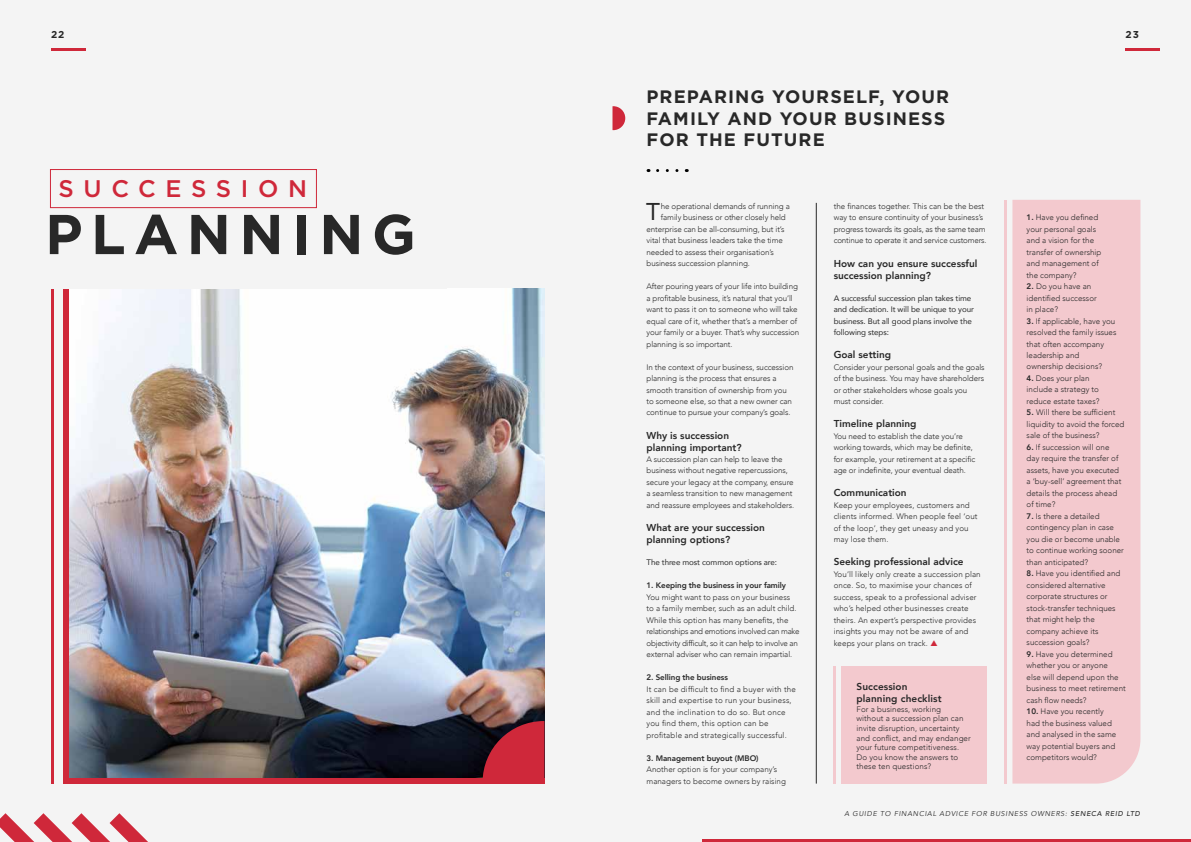
<style>
.page{position:relative;width:1191px;height:842px;background:#f4f4f4}
.page>*{position:absolute;margin:0;border:0;box-sizing:border-box;transform-origin:0 0}
.t1{font:700 56px "Gotham HTF";letter-spacing:.15em;color:#282828}
.t2{font:24.2px "Avenir";color:#282828}
.t3{font:500 24px "Gotham HTF";letter-spacing:.4em;color:#cf283a}
.t4{font:700 18px/21.6px "Gotham HTF";letter-spacing:.06em;color:#282828}
.t5{font:800 10px/12px "Avenir";color:#282828}
.t6{font:700 10px "Gotham HTF";color:#282828}
.t7{font:300 8px/11.5px "Avenir";color:#282828}
.t8{font:300 8px/11.5px "Avenir";letter-spacing:.02em;color:#282828}
.t9{font:300 8px/11.5px "Avenir";letter-spacing:-.02em;color:#282828}
.t10{font:8px/11.5px "Avenir";letter-spacing:-.01em;color:#282828}
.t11{font:800 8px "Avenir";letter-spacing:-.01em;color:#282828}
.t12{font:italic 7px "Avenir";letter-spacing:.1em;color:#282828}
.s1{font-weight:800}
.s2{font-weight:500}
</style>
<div class="page">
<svg style="left:612px;top:106px;width:13px;height:24px"></svg>
<svg style="left:657px;top:169px;width:30px;height:3px"></svg>
<hr style="left:816px;top:203px;width:1px;height:581px;background:#282828">
<hr style="left:51px;top:49px;width:34px;height:2px;background:#cf283a">
<hr style="left:1125px;top:49px;width:34px;height:2px;background:#cf283a">
<hr style="left:1003px;top:200px;width:3px;height:584px;background:#f3c9ce">
<div style="left:1012px;top:200px;width:128px;height:584px;background:#f3c9ce"></div>
<div style="left:842px;top:666px;width:144px;height:118px;background:#f3c9ce"></div>
<hr style="left:833px;top:666px;width:3px;height:118px;background:#f3c9ce">
<img style="left:69px;top:289px;width:475px;height:489px">
<hr style="left:51px;top:212px;width:3px;height:572px;background:#cf283a">
<div style="left:63px;top:212px;width:6px;height:572px;background:#cf283a"></div>
<div style="left:63px;top:778px;width:481px;height:6px;background:#cf283a"></div>
<div style="left:0;top:169px;width:446px;height:120px;background:#f4f4f4"></div>
<div style="left:50px;top:169px;width:267px;height:39px;border:1px solid #cf283a"></div>
<svg style="left:482px;top:721px;width:62px;height:57px;background:#a42433"></svg>
<svg style="left:0;top:813px;width:148px;height:29px"></svg>
<hr style="left:702px;top:839px;width:489px;height:3px;background:#cf283a">
<p class="t6" style="left:51px;top:29px;width:15px">22</p>
<p class="t6" style="left:1125px;top:29px;width:15px">23</p>
<h3 class="t3" style="left:59px;top:175px;width:250px">SUCCESSION</h3>
<h1 class="t1" style="left:45px;top:202px;width:372px">PLANNING</h1>
<h3 class="t4" style="left:646px;top:86px;width:304px">PREPARING YOURSELF, YOUR<br>FAMILY AND YOUR BUSINESS<br>FOR THE FUTURE</h3>
<h2 class="t2" style="left:646px;top:192px;width:15px">T</h2>
<p class="t7" style="left:661px;top:200px;width:130px">he operational demands of running a</p>
<p class="t7" style="left:661px;top:212px;width:126px">family business or other closely held</p>
<p class="t7" style="left:646px;top:223px;width:139px">enterprise can be all-consuming, but it’s</p>
<p class="t7" style="left:646px;top:234px;width:138px">vital that business leaders take the time</p>
<p class="t7" style="left:646px;top:246px;width:129px">needed to assess their organisation’s</p>
<p class="t7" style="left:646px;top:257px;width:105px">business succession planning.</p>
<p class="t7" style="left:646px;top:280px;width:154px">After pouring years of your life into building a profitable business, it’s natural that you’ll want to pass it on to someone who will take equal care of it, whether that’s a member of your family or a buyer. That’s why succession planning is so important.</p>
<p class="t7" style="left:646px;top:361px;width:148px">In the context of your business, succession planning is the process that ensures a smooth transition of ownership from you to someone else, so that a new owner can continue to pursue your company’s goals.</p>
<p class="t5" style="left:646px;top:430px;width:97px">Why is succession planning important?</p>
<p class="t7" style="left:646px;top:453px;width:149px">A succession plan can help to leave the business without negative repercussions, secure your legacy at the company, ensure a seamless transition to new management and reassure employees and stakeholders.</p>
<p class="t5" style="left:646px;top:522px;width:120px">What are your succession planning options?</p>
<p class="t10" style="left:646px;top:556px;width:132px">The three most common options are:</p>
<p class="t11" style="left:646px;top:579px;width:141px">1. Keeping the business in your family</p>
<p class="t7" style="left:646px;top:591px;width:155px">You might want to pass on your business to a family member, such as an adult child.<br>While this option has many benefits, the relationships and emotions involved can make objectivity difficult, so it can help to involve an external adviser who can remain impartial.</p>
<p class="t11" style="left:646px;top:671px;width:83px">2. Selling the business</p>
<p class="t8" style="left:646px;top:683px;width:151px">It can be difficult to find a buyer with the skill and expertise to run your business, and the inclination to do so. But once you find them, this option can be profitable and strategically successful.</p>
<p class="t11" style="left:646px;top:751px;width:114px">3. Management buyout (MBO)</p>
<p class="t7" style="left:646px;top:763px;width:141px">Another option is for your company’s managers to become owners by raising</p>
<p class="t9" style="left:833px;top:200px;width:154px">the finances together. This can be the best way to ensure continuity of your business’s progress towards its goals, as the same team continue to operate it and service customers.</p>
<p class="t5" style="left:833px;top:257px;width:145px">How can you ensure successful succession planning?</p>
<p class="t10" style="left:833px;top:292px;width:142px">A successful succession plan takes time and dedication. It will be unique to your business. But all good plans involve the following steps:</p>
<p class="t5" style="left:833px;top:349px;width:59px">Goal setting</p>
<p class="t7" style="left:833px;top:361px;width:152px">Consider your personal goals and the goals of the business. You may have shareholders or other stakeholders whose goals you must consider.</p>
<p class="t5" style="left:833px;top:418px;width:84px">Timeline planning</p>
<p class="t7" style="left:833px;top:430px;width:143px">You need to establish the date you’re working towards, which may be definite, for example, your retirement at a specific age or indefinite, your eventual death.</p>
<p class="t5" style="left:833px;top:487px;width:74px">Communication</p>
<p class="t7" style="left:833px;top:499px;width:145px">Keep your employees, customers and clients informed. When people feel ‘out of the loop’, they get uneasy and you may lose them.</p>
<p class="t5" style="left:833px;top:556px;width:131px">Seeking professional advice</p>
<p class="t7" style="left:833px;top:568px;width:148px">You’ll likely only create a succession plan once. So, to maximise your chances of success, speak to a professional adviser who’s helped other businesses create theirs. An expert’s perspective provides insights you may not be aware of and keeps your plans on track.</p>
<p class="t5" style="left:856px;top:681px;width:87px">Succession planning checklist</p>
<p class="t7" style="left:856px;top:704px;width:116px;line-height:9.6px">For a business, working<br>without a succession plan can invite disruption, uncertainty and conflict, and may endanger your future competitiveness.<br>Do you know the answers to these ten questions?</p>
<p class="t7" style="left:1026px;top:212px;width:76px"><span class="s1">1.</span> Have you defined your personal goals and a vision for the transfer of ownership and management of the company?</p>
<p class="t7" style="left:1026px;top:280px;width:72px"><span class="s1">2.</span> Do you have an identified successor in place?</p>
<p class="t7" style="left:1026px;top:315px;width:91px"><span class="s1">3.</span> If applicable, have you resolved the family issues that often accompany leadership and ownership decisions?</p>
<p class="t7" style="left:1026px;top:372px;width:74px"><span class="s1">4.</span> Does your plan include a strategy to reduce estate taxes?</p>
<p class="t7" style="left:1026px;top:407px;width:99px"><span class="s1">5.</span> Will there be sufficient liquidity to avoid the forced sale of the business?</p>
<p class="t7" style="left:1026px;top:441px;width:96px"><span class="s1">6.</span> If succession will one day require the transfer of assets, have you executed a ‘buy-sell’ agreement that details the process ahead of time?</p>
<p class="t7" style="left:1026px;top:510px;width:99px"><span class="s1">7.</span> Is there a detailed contingency plan in case you die or become unable to continue working sooner than anticipated?</p>
<p class="t7" style="left:1026px;top:568px;width:95px"><span class="s1">8.</span> Have you identified and considered alternative corporate structures or stock-transfer techniques that might help the company achieve its succession goals?</p>
<p class="t7" style="left:1026px;top:648px;width:101px"><span class="s1">9.</span> Have you determined whether you or anyone<br>else will depend upon the business to meet retirement cash flow needs?</p>
<p class="t7" style="left:1026px;top:706px;width:91px"><span class="s1">10.</span> Have you recently had the business valued and analysed in the same way potential buyers and competitors would?</p>
<p class="t12" style="left:844px;top:809px;width:297px">A GUIDE TO FINANCIAL ADVICE FOR BUSINESS OWNERS: <span class="s2">SENECA REID LTD</span></p>
</div>
